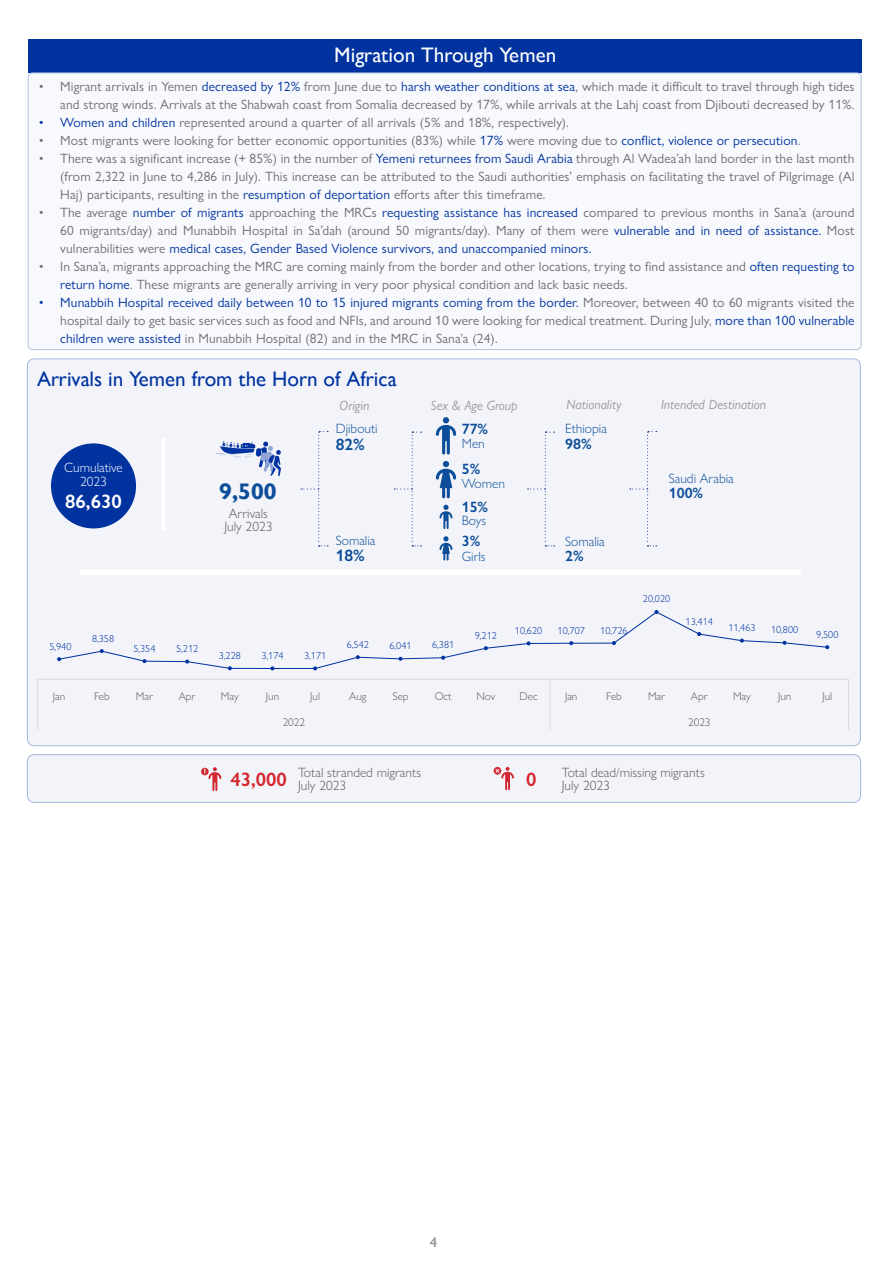
<style>
.page{position:relative;width:893px;height:1263px;background:#fff}
.page>*{position:absolute;margin:0;border:0;box-sizing:border-box;transform-origin:0 0}
.t1{font:700 22.5px "Gill Sans Nova";color:#0c4e99}
.t2{font:21px "Gill Sans Nova";color:#0033a0}
.t3{font:21px "Gill Sans Nova";color:#fff}
.t4{font:600 19.5px "Gill Sans Nova";color:#d32730}
.t5{font:600 19.5px "Gill Sans Nova";color:#fff}
.t6{font:600 16.5px "Gill Sans Nova";color:#0c4e99}
.t7{font:600 15px "Gill Sans Nova";color:#0c4e99}
.t8{font:600 14.25px "Gill Sans Nova";color:#939598}
.t9{font:13.5px/18px "Gill Sans Nova";letter-spacing:.01em;color:#6d6e71;text-align:justify}
.t10{font:300 13.5px/13.5px "Gill Sans Nova";color:#58595b}
.t11{font:300 13.5px "Gill Sans Nova";color:#0c4e99}
.t12{font:italic 13.5px "Gill Sans Nova";color:#97999c}
.t13{font:300 13.5px/13.5px "Gill Sans Nova";color:#fff;text-align:center}
.t14{font:300 11.25px "Gill Sans Nova";color:#595959}
.t15{font:300 10.05px "Gill Sans Nova";letter-spacing:.005em;color:#0033a0}
.s1{color:#0033a0}
</style>
<div class="page">
<div style="left:27px;top:359px;width:833px;height:387px;background:#f3f4f9;border-radius:7px"></div>
<div style="left:161px;top:438px;width:5px;height:93px;background:#fff"></div>
<div style="left:80px;top:570px;width:721px;height:5px;background:#fff"></div>
<div style="left:27px;top:755px;width:833px;height:47px;background:#f3f4f9;border-radius:7px"></div>
<div style="left:27px;top:754px;width:834px;height:48px;border:1px solid #a6b8de;border-radius:7px"></div>
<div style="left:51px;top:443px;width:85px;height:85px;background:#0033a0;border-radius:50%"></div>
<svg style="left:216px;top:441px;width:65px;height:35px"></svg>
<div style="left:29px;top:39px;width:833px;height:34px;background:#0033a0"></div>
<svg style="left:528px;top:432px;width:27px;height:114px"></svg>
<svg style="left:630px;top:431px;width:27px;height:115px"></svg>
<svg style="left:394px;top:432px;width:27px;height:114px"></svg>
<svg style="left:301px;top:431px;width:27px;height:115px"></svg>
<svg style="left:439px;top:505px;width:13px;height:24px"></svg>
<svg style="left:439px;top:536px;width:13px;height:24px"></svg>
<svg style="left:436px;top:417px;width:20px;height:37px"></svg>
<svg style="left:436px;top:461px;width:20px;height:37px"></svg>
<hr style="left:38px;top:679px;width:811px;height:1px;background:#d9d9d9">
<svg style="left:37px;top:679px;width:1px;height:51px"></svg>
<svg style="left:550px;top:680px;width:1px;height:50px"></svg>
<svg style="left:848px;top:680px;width:1px;height:50px"></svg>
<svg style="left:57px;top:610px;width:772px;height:60px"></svg>
<svg style="left:494px;top:767px;width:20px;height:23px"></svg>
<div style="left:201px;top:768px;width:8px;height:7px;background:#d22630;border-radius:50%"></div>
<svg style="left:204px;top:767px;width:17px;height:24px"></svg>
<div style="left:28px;top:73px;width:833px;height:277px;background:#f7f9fc;border-radius:4px"></div>
<h2 class="t3" style="left:334px;top:43px;width:224px">Migration Through Yemen</h2>
<p class="t9" style="left:39px;top:77px;width:817px;text-align:right">• Migrant arrivals in Yemen <span class="s1">decreased by 12%</span> from June due to <span class="s1">harsh weather conditions at sea</span>, which made it difficult to travel through high tides and strong winds. Arrivals at the Shabwah coast from Somalia decreased by 17%, while arrivals at the Lahj coast from Djibouti decreased by 11%.</p>
<p class="t9" style="left:39px;top:113px;width:531px"><span class="s1">• Women and children</span> represented around a quarter of all arrivals (5% and 18%, respectively).</p>
<p class="t9" style="left:39px;top:131px;width:763px">• Most migrants were looking for better economic opportunities (83%) while <span class="s1">17%</span> were moving due to <span class="s1">conflict, violence or persecution</span>.</p>
<p class="t9" style="left:60px;top:149px;width:796px;text-indent:-21px">• There was a significant increase (+ 85%) in the number of <span class="s1">Yemeni returnees from Saudi Arabia</span> through Al Wadea’ah land border in the last month (from 2,322 in June to 4,286 in July). This increase can be attributed to the Saudi authorities’ emphasis on facilitating the travel of Pilgrimage (Al Haj) participants, resulting in the <span class="s1">resumption of deportation</span> efforts after this timeframe.</p>
<p class="t9" style="left:60px;top:203px;width:796px;text-indent:-21px">• The average <span class="s1">number of migrants</span> approaching the MRCs <span class="s1">requesting assistance has increased</span> compared to previous months in Sana’a (around 60 migrants/day) and Munabbih Hospital in Sa’dah (around 50 migrants/day). Many of them were <span class="s1">vulnerable and in need of assistance.</span> Most vulnerabilities were <span class="s1">medical cases, Gender Based Violence survivors, and unaccompanied minors.</span></p>
<p class="t9" style="left:60px;top:257px;width:796px;text-indent:-21px">• In Sana’a, migrants approaching the MRC are coming mainly from the border and other locations, trying to find assistance and <span class="s1">often requesting to return home</span>. These migrants are generally arriving in very poor physical condition and lack basic needs.</p>
<p class="t9" style="left:60px;top:293px;width:796px;text-indent:-21px"><span class="s1">• Munabbih Hospital received daily between 10 to 15 injured migrants coming from the border.</span> Moreover, between 40 to 60 migrants visited the hospital daily to get basic services such as food and NFIs, and around 10 were looking for medical treatment. During July, <span class="s1">more than 100 vulnerable children were assisted</span> in Munabbih Hospital (82) and in the MRC in Sana’a (24).</p>
<h2 class="t2" style="left:37px;top:367px;width:361px">Arrivals in Yemen from the Horn of Africa</h2>
<p class="t13" style="left:64px;top:461px;width:60px">Cumulative<br>2023</p>
<h3 class="t5" style="left:65px;top:489px;width:58px">86,630</h3>
<p class="t15" style="left:49px;top:640px;width:24px">5,940</p>
<p class="t15" style="left:92px;top:632px;width:24px">8,358</p>
<p class="t15" style="left:133px;top:642px;width:24px">5,354</p>
<p class="t15" style="left:176px;top:642px;width:24px">5,212</p>
<h1 class="t1" style="left:219px;top:478px;width:59px">9,500</h1>
<p class="t10" style="left:224px;top:506px;width:50px;text-align:center">Arrivals<br>July 2023</p>
<p class="t12" style="left:340px;top:397px;width:31px">Origin</p>
<p class="t12" style="left:431px;top:397px;width:88px">Sex &amp; Age Group</p>
<p class="t12" style="left:566px;top:396px;width:57px">Nationality</p>
<p class="t12" style="left:661px;top:396px;width:107px">Intended Destination</p>
<p class="t11" style="left:336px;top:420px;width:43px">Djibouti</p>
<p class="t6" style="left:336px;top:434px;width:31px">82%</p>
<p class="t7" style="left:462px;top:420px;width:28px">77%</p>
<p class="t11" style="left:462px;top:435px;width:25px">Men</p>
<p class="t7" style="left:462px;top:459px;width:20px">5%</p>
<p class="t11" style="left:462px;top:475px;width:45px">Women</p>
<p class="t11" style="left:565px;top:420px;width:43px">Ethiopia</p>
<p class="t7" style="left:565px;top:434px;width:28px">98%</p>
<p class="t11" style="left:669px;top:470px;width:67px">Saudi Arabia</p>
<p class="t7" style="left:669px;top:484px;width:36px">100%</p>
<p class="t11" style="left:336px;top:532px;width:41px">Somalia</p>
<p class="t6" style="left:336px;top:545px;width:31px">18%</p>
<p class="t7" style="left:462px;top:498px;width:28px">15%</p>
<p class="t11" style="left:462px;top:548px;width:25px">Girls</p>
<p class="t11" style="left:462px;top:512px;width:26px">Boys</p>
<p class="t7" style="left:462px;top:532px;width:20px">3%</p>
<p class="t11" style="left:565px;top:533px;width:41px">Somalia</p>
<p class="t7" style="left:565px;top:547px;width:20px">2%</p>
<p class="t15" style="left:219px;top:649px;width:24px">3,228</p>
<p class="t15" style="left:261px;top:649px;width:24px">3,174</p>
<p class="t15" style="left:304px;top:649px;width:24px">3,171</p>
<p class="t15" style="left:347px;top:638px;width:24px">6,542</p>
<p class="t15" style="left:389px;top:640px;width:24px">6,041</p>
<p class="t15" style="left:432px;top:639px;width:24px">6,381</p>
<p class="t15" style="left:475px;top:629px;width:24px">9,212</p>
<p class="t15" style="left:515px;top:624px;width:29px">10,620</p>
<p class="t15" style="left:558px;top:624px;width:29px">10,707</p>
<p class="t15" style="left:600px;top:624px;width:29px">10,726</p>
<p class="t15" style="left:643px;top:593px;width:29px">20,020</p>
<p class="t15" style="left:686px;top:615px;width:29px">13,414</p>
<p class="t15" style="left:728px;top:621px;width:29px">11,463</p>
<p class="t15" style="left:771px;top:624px;width:29px">10,800</p>
<p class="t15" style="left:816px;top:628px;width:24px">9,500</p>
<p class="t14" style="left:53px;top:690px;width:14px">Jan</p>
<p class="t14" style="left:94px;top:690px;width:17px">Feb</p>
<p class="t14" style="left:136px;top:690px;width:19px">Mar</p>
<p class="t14" style="left:179px;top:690px;width:18px">Apr</p>
<p class="t14" style="left:221px;top:690px;width:20px">May</p>
<p class="t14" style="left:266px;top:690px;width:15px">Jun</p>
<p class="t14" style="left:310px;top:690px;width:11px">Jul</p>
<p class="t14" style="left:349px;top:690px;width:19px">Aug</p>
<p class="t14" style="left:393px;top:690px;width:17px">Sep</p>
<p class="t14" style="left:435px;top:690px;width:18px">Oct</p>
<p class="t14" style="left:476px;top:690px;width:21px">Nov</p>
<p class="t14" style="left:520px;top:690px;width:20px">Dec</p>
<p class="t14" style="left:565px;top:690px;width:14px">Jan</p>
<p class="t14" style="left:606px;top:690px;width:17px">Feb</p>
<p class="t14" style="left:648px;top:690px;width:19px">Mar</p>
<p class="t14" style="left:691px;top:690px;width:18px">Apr</p>
<p class="t14" style="left:733px;top:690px;width:20px">May</p>
<p class="t14" style="left:778px;top:690px;width:15px">Jun</p>
<p class="t14" style="left:822px;top:690px;width:11px">Jul</p>
<p class="t14" style="left:283px;top:715px;width:24px">2022</p>
<p class="t14" style="left:688px;top:715px;width:24px">2023</p>
<h3 class="t4" style="left:526px;top:767px;width:12px">0</h3>
<p class="t10" style="left:562px;top:765px;width:145px">Total dead/missing migrants</p>
<p class="t10" style="left:298px;top:765px;width:125px">Total stranded migrants<br>July 2023</p>
<h3 class="t4" style="left:230px;top:767px;width:58px">43,000</h3>
<p class="t10" style="left:562px;top:779px;width:50px">July 2023</p>
<p class="t8" style="left:430px;top:1233px;width:9px">4</p>
</div>
